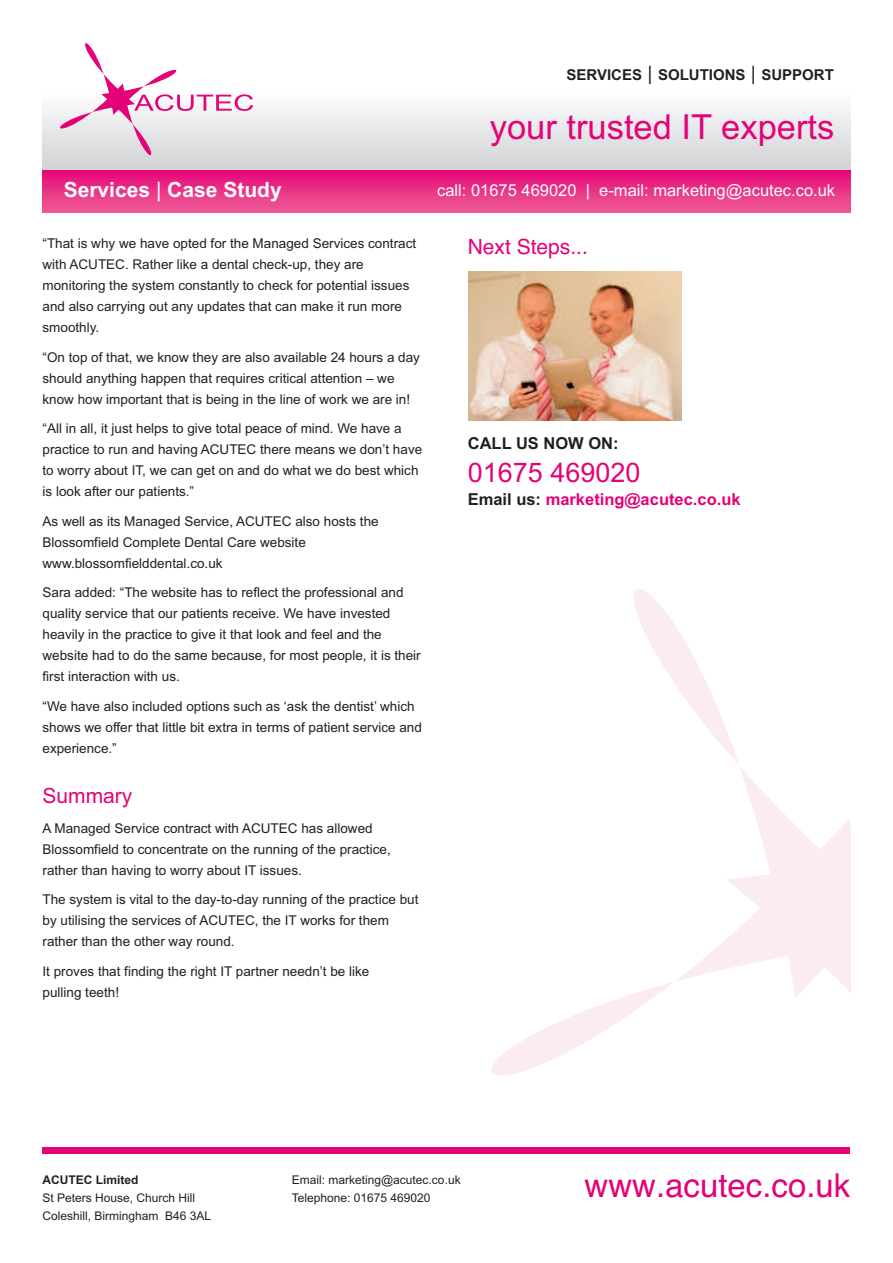
<style>
.page{position:relative;width:893px;height:1263px;background:#fff}
.page>*{position:absolute;margin:0;border:0;box-sizing:border-box;transform-origin:0 0}
.t1{font:34.5px "Arial";color:#e40278}
.t2{font:33px "Helvetica";color:#e40278}
.t3{font:27px "Arial";color:#e40278}
.t4{font:700 21px "Arial";color:#fff}
.t5{font:21px "Helvetica";color:#e40278}
.t6{font:21px "Arial";color:#e40278}
.t7{font:16.5px "Arial";color:#fff}
.t8{font:700 16.5px "Arial";color:#e40278}
.t9{font:700 16.5px "Arial";color:#231f20}
.t10{font:700 15px "Arial";color:#231f20}
.t11{font:13.5px/21px "Arial";color:#231f20}
.t12{font:12px/18px "Arial";color:#231f20}
.t13{font:700 12px "Arial";color:#231f20}
.s1{font-weight:400;font-size:19.5px}
.s2{font-weight:400}
.s3{color:#231f20}
</style>
<div class="page">
<div style="left:43px;top:1147px;width:807px;height:6px;background:#e40278"></div>
<div style="left:43px;top:170px;width:807px;height:43px;background:linear-gradient(to bottom,#e40878,#ef5d97)"></div>
<svg style="left:60px;top:43px;width:193px;height:112px"></svg>
<img style="left:469px;top:271px;width:212px;height:149px">
<p class="t10" style="left:566px;top:66px;width:269px">SERVICES <span class="s1">|</span> SOLUTIONS <span class="s1">|</span> SUPPORT</p>
<h3 class="t4" style="left:64px;top:177px;width:219px">Services <span class="s2">|</span> Case Study</h3>
<p class="t11" style="left:43px;top:233px;width:375px">“That is why we have opted for the Managed Services contract with ACUTEC. Rather like a dental check-up, they are monitoring the system constantly to check for potential issues and also carrying out any updates that can make it run more smoothly.</p>
<p class="t11" style="left:43px;top:346px;width:379px">“On top of that, we know they are also available 24 hours a day should anything happen that requires critical attention – we know how important that is being in the line of work we are in!</p>
<p class="t11" style="left:43px;top:418px;width:381px">“All in all, it just helps to give total peace of mind. We have a practice to run and having ACUTEC there means we don’t have to worry about IT, we can get on and do what we do best which is look after our patients.”</p>
<p class="t11" style="left:43px;top:510px;width:338px">As well as its Managed Service, ACUTEC also hosts the<br>Blossomfield Complete Dental Care website www.blossomfielddental.co.uk</p>
<p class="t11" style="left:43px;top:582px;width:380px">Sara added: “The website has to reflect the professional and quality service that our patients receive. We have invested heavily in the practice to give it that look and feel and the website had to do the same because, for most people, it is their first interaction with us.</p>
<p class="t11" style="left:43px;top:695px;width:381px">“We have also included options such as ‘ask the dentist’ which shows we offer that little bit extra in terms of patient service and experience.”</p>
<h3 class="t6" style="left:43px;top:784px;width:91px">Summary</h3>
<p class="t11" style="left:43px;top:817px;width:350px">A Managed Service contract with ACUTEC has allowed<br>Blossomfield to concentrate on the running of the practice, rather than having to worry about IT issues.</p>
<p class="t11" style="left:43px;top:889px;width:377px">The system is vital to the day-to-day running of the practice but by utilising the services of ACUTEC, the IT works for them rather than the other way round.</p>
<p class="t11" style="left:43px;top:960px;width:328px">It proves that finding the right IT partner needn’t be like pulling teeth!</p>
<h1 class="t1" style="left:490px;top:106px;width:346px">your trusted IT experts</h1>
<p class="t7" style="left:437px;top:180px;width:399px">call: 01675 469020 | e-mail: marketing@acutec.co.uk</p>
<h3 class="t5" style="left:468px;top:235px;width:122px">Next Steps...</h3>
<p class="t9" style="left:468px;top:434px;width:152px">CALL US NOW ON:</p>
<h3 class="t3" style="left:468px;top:457px;width:174px">01675 469020</h3>
<p class="t8" style="left:468px;top:490px;width:274px"><span class="s3">Email us:</span> marketing@acutec.co.uk</p>
<p class="t13" style="left:43px;top:1173px;width:98px">ACUTEC Limited</p>
<p class="t12" style="left:43px;top:1189px;width:170px">St Peters House, Church Hill<br>Coleshill, Birmingham B46 3AL</p>
<p class="t12" style="left:292px;top:1171px;width:170px">Email: marketing@acutec.co.uk<br>Telephone: 01675 469020</p>
<h2 class="t2" style="left:584px;top:1166px;width:267px">www.acutec.co.uk</h2>
</div>
